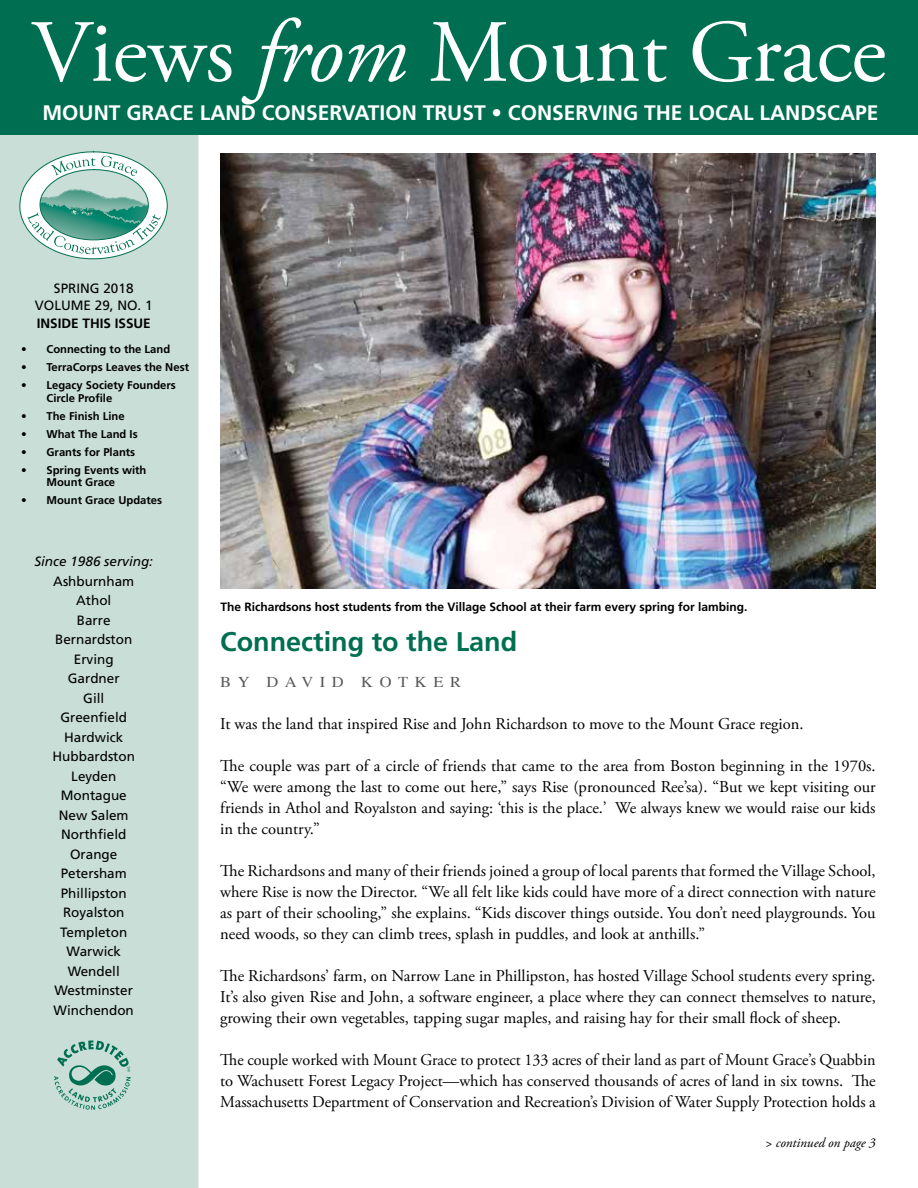
<style>
.page{position:relative;width:918px;height:1188px;background:#fff}
.page>*{position:absolute;margin:0;border:0;box-sizing:border-box;transform-origin:0 0}
.t1{font:88.5px "Adobe Garamond Pro";letter-spacing:-.005em;color:#fff}
.t2{font:700 27px "Frutiger";color:#006f51}
.t3{font:700 21px "Frutiger";color:#fff}
.t4{font:16.5px/21px "Adobe Garamond Pro";color:#000;text-align:justify}
.t5{font:15px "Times";letter-spacing:.4em;color:#58595b;scale:1.1 1}
.t6{font:13.5px/19.5px "Frutiger";color:#000;text-align:center}
.t7{font:italic 13.5px "Adobe Garamond Pro";color:#000}
.t8{font:italic 13.5px "Frutiger";color:#000}
.t9{font:700 13.5px "Frutiger";color:#000}
.t10{font:700 12px "Frutiger";color:#000}
.t11{font:700 11.25px/12.8px "Frutiger";color:#000}
.s1{font-style:italic}
</style>
<div class="page">
<div style="left:0;top:135px;width:198px;height:1053px;background:#c9ded7"></div>
<div style="left:0;top:0;width:918px;height:135px;background:#006f51"></div>
<svg style="left:20px;top:152px;width:148px;height:107px"></svg>
<svg style="left:54px;top:1040px;width:77px;height:70px;background:#9bc5b8"></svg>
<img style="left:221px;top:153px;width:655px;height:435px">
<h1 class="t1" style="left:32px;top:0;width:856px">Views <span class="s1">from</span> Mount Grace</h1>
<p class="t3" style="left:42px;top:100px;width:838px">MOUNT GRACE LAND CONSERVATION TRUST • CONSERVING THE LOCAL LANDSCAPE</p>
<p class="t6" style="left:35px;top:279px;width:119px;line-height:18px">SPRING 2018<br>VOLUME 29, NO. 1</p>
<p class="t9" style="left:37px;top:316px;width:116px">INSIDE THIS ISSUE</p>
<p class="t11" style="left:21px;top:343px;width:151px">• Connecting to the Land</p>
<p class="t11" style="left:21px;top:361px;width:170px">• TerraCorps Leaves the Nest</p>
<p class="t11" style="left:47px;top:379px;width:131px;text-indent:-26px">• Legacy Society Founders<br>Circle Profile</p>
<p class="t11" style="left:21px;top:409px;width:105px">• The Finish Line</p>
<p class="t11" style="left:21px;top:427px;width:118px">• What The Land Is</p>
<p class="t11" style="left:21px;top:445px;width:116px">• Grants for Plants</p>
<p class="t11" style="left:21px;top:463px;width:127px;text-align:center">• Spring Events with<br>Mount Grace</p>
<p class="t11" style="left:21px;top:494px;width:143px">• Mount Grace Updates</p>
<p class="t8" style="left:34px;top:554px;width:120px">Since 1986 serving:</p>
<p class="t6" style="left:53px;top:571px;width:84px">Ashburnham<br>Athol<br>Barre<br>Bernardston<br>Erving<br>Gardner<br>Gill<br>Greenfield<br>Hardwick<br>Hubbardston<br>Leyden<br>Montague<br>New Salem<br>Northfield<br>Orange<br>Petersham<br>Phillipston<br>Royalston<br>Templeton<br>Warwick<br>Wendell<br>Westminster<br>Winchendon</p>
<p class="t10" style="left:220px;top:600px;width:529px">The Richardsons host students from the Village School at their farm every spring for lambing.</p>
<h2 class="t2" style="left:220px;top:626px;width:299px">Connecting to the Land</h2>
<p class="t5" style="left:220px;top:668px;width:220px">BY DAVID KOTKER</p>
<p class="t4" style="left:220px;top:714px;width:585px">It was the land that inspired Rise and John Richardson to move to the Mount Grace region.</p>
<p class="t4" style="left:220px;top:756px;width:657px">The couple was part of a circle of friends that came to the area from Boston beginning in the 1970s. “We were among the last to come out here,” says Rise (pronounced Ree’sa). “But we kept visiting our friends in Athol and Royalston and saying: ‘this is the place.’ We always knew we would raise our kids in the country.”</p>
<p class="t4" style="left:220px;top:861px;width:657px">The Richardsons and many of their friends joined a group of local parents that formed the Village School, where Rise is now the Director. “We all felt like kids could have more of a direct connection with nature as part of their schooling,” she explains. “Kids discover things outside. You don’t need playgrounds. You need woods, so they can climb trees, splash in puddles, and look at anthills.”</p>
<p class="t4" style="left:220px;top:966px;width:657px">The Richardsons’ farm, on Narrow Lane in Phillipston, has hosted Village School students every spring.<br>It’s also given Rise and John, a software engineer, a place where they can connect themselves to nature, growing their own vegetables, tapping sugar maples, and raising hay for their small flock of sheep.</p>
<p class="t4" style="left:220px;top:1050px;width:657px">The couple worked with Mount Grace to protect 133 acres of their land as part of Mount Grace’s Quabbin to Wachusett Forest Legacy Project—which has conserved thousands of acres of land in six towns. The Massachusetts Department of Conservation and Recreation’s Division of Water Supply Protection holds a</p>
<p class="t7" style="left:765px;top:1135px;width:112px">&gt; continued on page 3</p>
</div>
